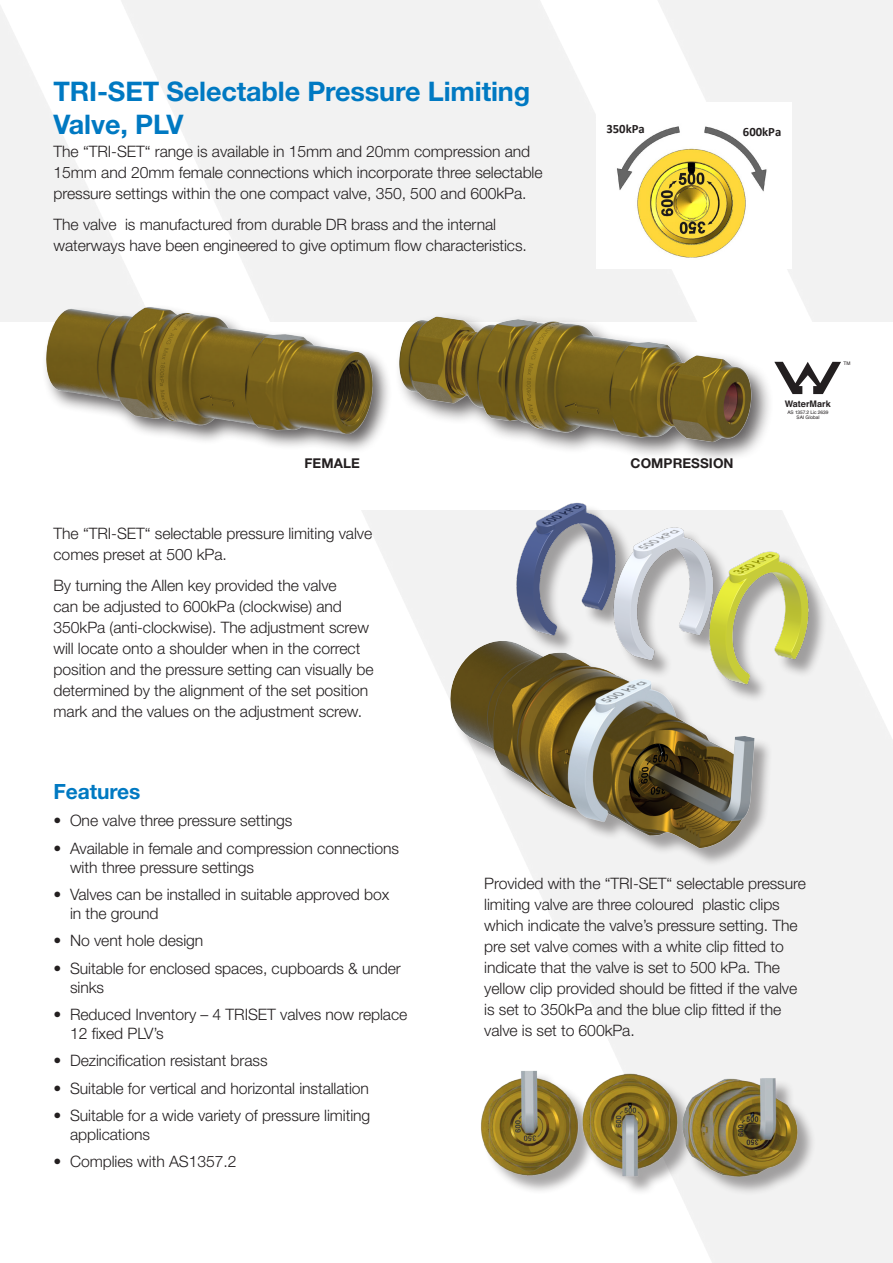
<style>
.page{position:relative;width:893px;height:1263px;background:#fff}
.page>*{position:absolute;margin:0;border:0;box-sizing:border-box;transform-origin:0 0}
.Head_2_Watts{font:700 27px/32.4px "Helvetica Neue";letter-spacing:-.005em;color:#0079c2}
.Head_3_Watts{font:700 21px "Helvetica Neue";letter-spacing:-.005em;color:#0079c2}
.Text_Watts{font:300 15.75px/21px "Helvetica Neue";letter-spacing:-.005em;color:#231f20}
.Model_Watts{font:700 13.5px "Helvetica Neue";letter-spacing:.005em;color:#231f20}
.t1{font:700 12.75px "Calibri";color:#231f20}
.t2{font:700 9px "Helvetica";letter-spacing:.005em;color:#231f20}
.t3{font:4.8px "Helvetica";color:#231f20}
</style>
<div class="page">
<div style="left:42px;top:304px;width:351px;height:149px;background:#231f20;opacity:.7"></div>
<img style="left:43px;top:304px;width:333px;height:132px">
<div style="left:395px;top:311px;width:379px;height:153px;background:#231f20;opacity:.7"></div>
<img style="left:397px;top:314px;width:357px;height:131px">
<svg style="left:774px;top:362px;width:67px;height:32px"></svg>
<div style="left:518px;top:504px;width:309px;height:199px;background:#231f20;opacity:.4"></div>
<img style="left:512px;top:502px;width:300px;height:186px">
<img style="left:480px;top:1068px;width:332px;height:130px">
<div style="left:452px;top:642px;width:322px;height:225px;background:#231f20;opacity:.4"></div>
<img style="left:446px;top:637px;width:315px;height:215px">
<img style="left:616px;top:126px;width:151px;height:133px">
<p class="Head_2_Watts" style="left:54px;top:75px;width:478px">TRI-SET Selectable Pressure Limiting<br>Valve, PLV</p>
<p class="Text_Watts" style="left:54px;top:140px;width:491px">The “TRI-SET“ range is available in 15mm and 20mm compression and<br>15mm and 20mm female connections which incorporate three selectable pressure settings within the one compact valve, 350, 500 and 600kPa.</p>
<p class="Text_Watts" style="left:54px;top:214px;width:475px">The valve is manufactured from durable DR brass and the internal waterways have been engineered to give optimum flow characteristics.</p>
<p class="t1" style="left:606px;top:120px;width:40px">350kPa</p>
<p class="t1" style="left:743px;top:123px;width:40px">600kPa</p>
<p class="Model_Watts" style="left:305px;top:455px;width:57px">FEMALE</p>
<p class="Model_Watts" style="left:631px;top:455px;width:104px">COMPRESSION</p>
<p class="Text_Watts" style="left:54px;top:522px;width:320px">The “TRI-SET“ selectable pressure limiting valve comes preset at 500 kPa.</p>
<p class="Text_Watts" style="left:54px;top:574px;width:322px">By turning the Allen key provided the valve<br>can be adjusted to 600kPa (clockwise) and 350kPa (anti-clockwise). The adjustment screw will locate onto a shoulder when in the correct position and the pressure setting can visually be determined by the alignment of the set position mark and the values on the adjustment screw.</p>
<p class="t3" style="left:843px;top:359px;width:8px">TM</p>
<p class="t2" style="left:785px;top:397px;width:47px">WaterMark</p>
<p class="t3" style="left:787px;top:408px;width:43px">AS 1357.2 Lic 2639</p>
<p class="t3" style="left:796px;top:413px;width:25px">SAI Global</p>
<p class="Head_3_Watts" style="left:54px;top:778px;width:88px">Features</p>
<p class="Text_Watts" style="left:54px;top:810px;width:240px">• One valve three pressure settings</p>
<p class="Text_Watts" style="left:70px;top:838px;width:330px;line-height:18.9px;text-indent:-16px">• Available in female and compression connections with three pressure settings</p>
<p class="Text_Watts" style="left:70px;top:884px;width:321px;line-height:18.9px;text-indent:-16px">• Valves can be installed in suitable approved box in the ground</p>
<p class="Text_Watts" style="left:54px;top:930px;width:151px">• No vent hole design</p>
<p class="Text_Watts" style="left:70px;top:958px;width:332px;line-height:18.9px;text-indent:-16px">• Suitable for enclosed spaces, cupboards &amp; under sinks</p>
<p class="Text_Watts" style="left:70px;top:1005px;width:339px;line-height:18.9px;text-indent:-16px">• Reduced Inventory – 4 TRISET valves now replace<br>12 fixed PLV’s</p>
<p class="Text_Watts" style="left:54px;top:1050px;width:216px">• Dezincification resistant brass</p>
<p class="Text_Watts" style="left:54px;top:1077px;width:317px">• Suitable for vertical and horizontal installation</p>
<p class="Text_Watts" style="left:70px;top:1106px;width:302px;line-height:18.9px;text-indent:-16px">• Suitable for a wide variety of pressure limiting applications</p>
<p class="Text_Watts" style="left:54px;top:1151px;width:184px">• Complies with AS1357.2</p>
<p class="Text_Watts" style="left:484px;top:872px;width:323px">Provided with the “TRI-SET“ selectable pressure limiting valve are three coloured plastic clips which indicate the valve’s pressure setting. The pre set valve comes with a white clip fitted to indicate that the valve is set to 500 kPa. The yellow clip provided should be fitted if the valve is set to 350kPa and the blue clip fitted if the valve is set to 600kPa.</p>
</div>
